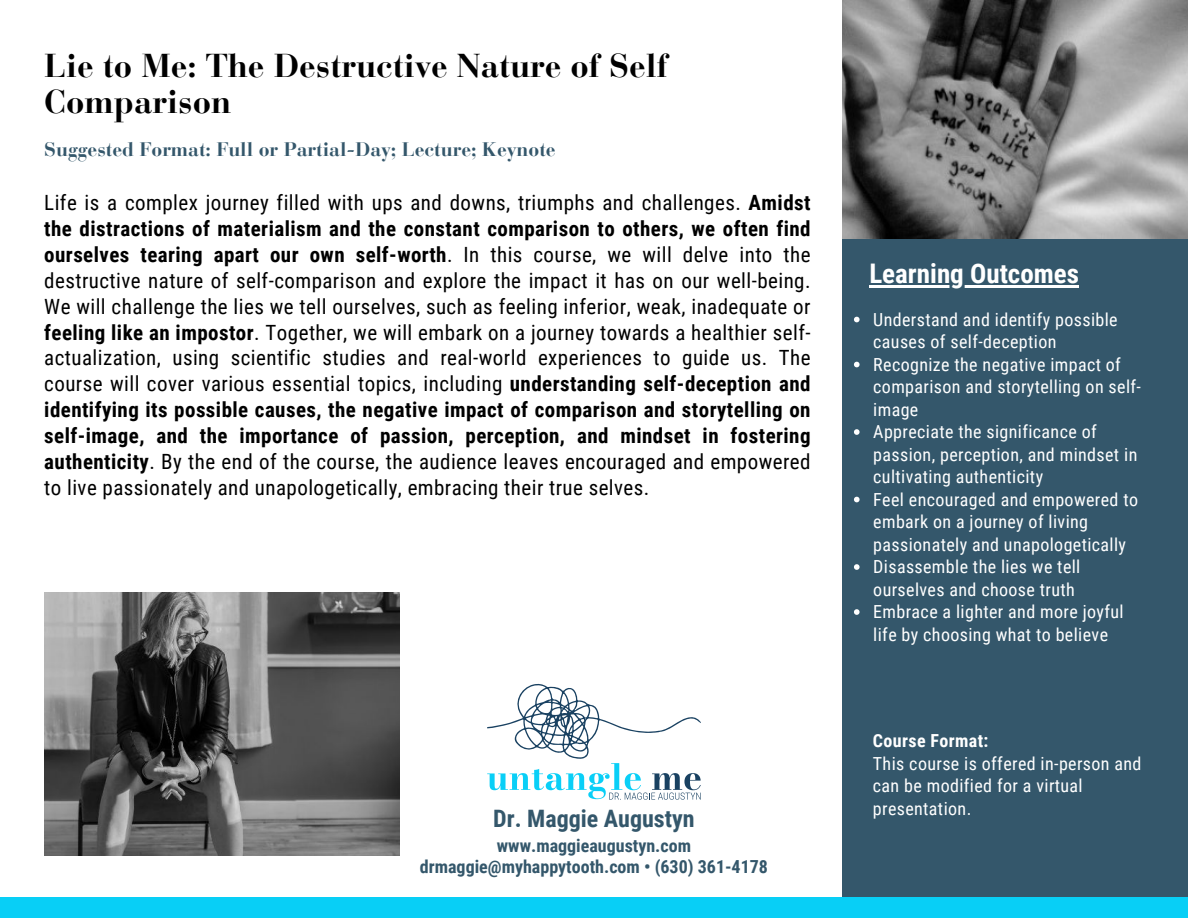
<style>
.page{position:relative;width:1188px;height:918px;background:#fff}
.page>*{position:absolute;margin:0;border:0;box-sizing:border-box;transform-origin:0 0}
.t1{font:700 33px/36px "Bauer Bodoni Pro";color:#000}
.t2{font:700 27px "Roboto Condensed";color:#fff}
.t3{font:700 24px "Roboto Condensed";color:#34576b}
.t4{font:21px/25.8px "Roboto Condensed";letter-spacing:.02em;color:#000;text-align:justify}
.t5{font:700 19.5px "Bauer Bodoni Pro";color:#34576b}
.t6{font:18px/22.5px "Roboto Condensed";letter-spacing:.02em;color:#fff}
.t7{font:700 18px "Roboto Condensed";color:#34576b}
.t8{font:700 18px "Roboto Condensed";letter-spacing:.02em;color:#fff}
.s1{font-weight:700}
</style>
<div class="page">
<img style="left:44px;top:593px;width:356px;height:262px">
<div style="left:842px;top:239px;width:346px;height:678px;background:#34576b"></div>
<div style="left:0;top:897px;width:1188px;height:21px;background:#08cff6"></div>
<img style="left:842px;top:0;width:346px;height:238px">
<hr style="left:869px;top:285px;width:210px;height:3px;background:#fff">
<svg style="left:854px;top:317px;width:6px;height:5px"></svg>
<svg style="left:854px;top:362px;width:6px;height:5px"></svg>
<svg style="left:854px;top:429px;width:6px;height:6px"></svg>
<svg style="left:854px;top:497px;width:6px;height:5px"></svg>
<svg style="left:854px;top:564px;width:6px;height:6px"></svg>
<svg style="left:854px;top:609px;width:6px;height:6px"></svg>
<svg style="left:487px;top:684px;width:214px;height:116px"></svg>
<h1 class="t1" style="left:44px;top:47px;width:625px">Lie to Me: The Destructive Nature of Self<br>Comparison</h1>
<p class="t5" style="left:44px;top:137px;width:513px">Suggested Format: Full or Partial-Day; Lecture; Keynote</p>
<p class="t4" style="left:44px;top:189px;width:768px">Life is a complex journey filled with ups and downs, triumphs and challenges. <span class="s1">Amidst the distractions of materialism and the constant comparison to others, we often find ourselves tearing apart our own self-worth</span>. In this course, we will delve into the destructive nature of self-comparison and explore the impact it has on our well-being.<br>We will challenge the lies we tell ourselves, such as feeling inferior, weak, inadequate or <span class="s1">feeling like an impostor</span>. Together, we will embark on a journey towards a healthier self&shy;actualization, using scientific studies and real-world experiences to guide us. The course will cover various essential topics, including <span class="s1">understanding self-deception and identifying its possible causes, the negative impact of comparison and storytelling on self-image, and the importance of passion, perception, and mindset in fostering authenticity</span>. By the end of the course, the audience leaves encouraged and empowered to live passionately and unapologetically, embracing their true selves.</p>
<p class="t3" style="left:493px;top:802px;width:203px">Dr. Maggie Augustyn</p>
<p class="t7" style="left:497px;top:833px;width:196px">www.maggieaugustyn.com</p>
<p class="t7" style="left:420px;top:854px;width:350px">drmaggie@myhappytooth.com • (630) 361-4178</p>
<p class="t2" style="left:869px;top:255px;width:211px">Learning Outcomes</p>
<p class="t6" style="left:873px;top:307px;width:269px">Understand and identify possible causes of self-deception<br>Recognize the negative impact of comparison and storytelling on self&shy;image<br>Appreciate the significance of passion, perception, and mindset in cultivating authenticity<br>Feel encouraged and empowered to embark on a journey of living passionately and unapologetically<br>Disassemble the lies we tell ourselves and choose truth<br>Embrace a lighter and more joyful life by choosing what to believe</p>
<p class="t8" style="left:873px;top:728px;width:117px">Course Format:</p>
<p class="t6" style="left:873px;top:752px;width:270px">This course is offered in-person and can be modified for a virtual presentation.</p>
</div>
